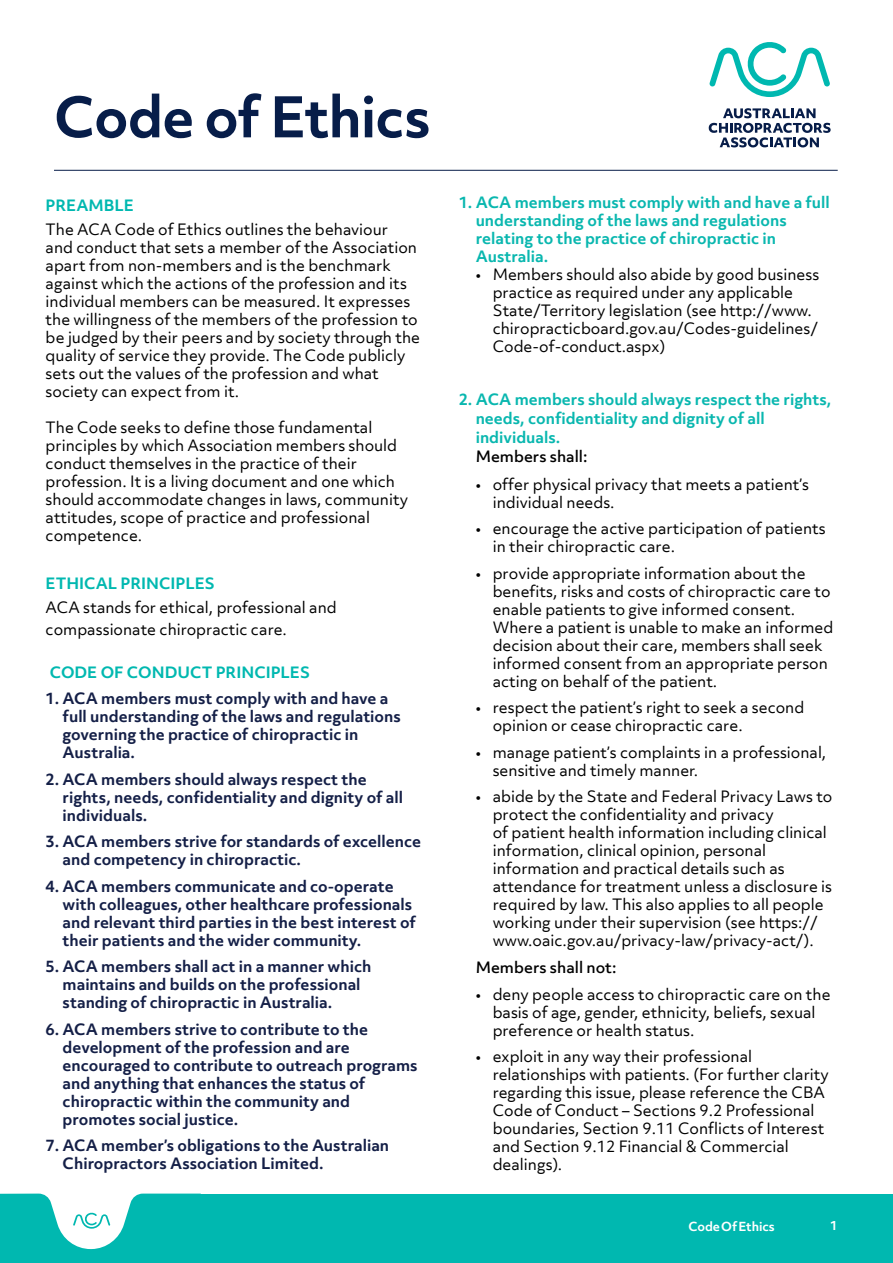
<style>
.page{position:relative;width:893px;height:1263px;background:#fff}
.page>*{position:absolute;margin:0;border:0;box-sizing:border-box;transform-origin:0 0}
.t1{font:700 54px "Objektiv Mk 3";letter-spacing:-.02em;color:#071d49}
.t2{font:15px/18px "Objektiv Mk 3";color:#000}
.t3{font:700 15px/18px "Objektiv Mk 3";color:#141f47}
.t4{font:700 15px/18px "Objektiv Mk 3";color:#09b7af}
.t5{font:700 15px "Objektiv Mk 3";color:#00b8b0}
.t6{font:500 15px "Objektiv Mk 3";color:#000}
.t7{font:700 12px "Objektiv Mk 3";letter-spacing:-.005em;color:#fff}
.s1{font-weight:500;color:#000}
</style>
<div class="page">
<div style="left:188px;top:1193px;width:705px;height:70px;background:#00b8b0"></div>
<svg style="left:0;top:1193px;width:201px;height:70px"></svg>
<svg style="left:709px;top:42px;width:121px;height:55px"></svg>
<svg style="left:709px;top:108px;width:122px;height:39px"></svg>
<hr style="left:54px;top:170px;width:784px;height:1px;background:#071d49">
<p class="t1" style="left:54px;top:79px;width:378px">Code of Ethics</p>
<p class="t5" style="left:46px;top:194px;width:90px">PREAMBLE</p>
<p class="t2" style="left:46px;top:220px;width:376px">The ACA Code of Ethics outlines the behaviour<br>and conduct that sets a member of the Association apart from non-members and is the benchmark against which the actions of the profession and its individual members can be measured. It expresses the willingness of the members of the profession to be judged by their peers and by society through the quality of service they provide. The Code publicly sets out the values of the profession and what society can expect from it.</p>
<p class="t2" style="left:46px;top:418px;width:364px">The Code seeks to define those fundamental principles by which Association members should conduct themselves in the practice of their profession. It is a living document and one which should accommodate changes in laws, community attitudes, scope of practice and professional competence.</p>
<p class="t5" style="left:46px;top:572px;width:171px">ETHICAL PRINCIPLES</p>
<p class="t2" style="left:46px;top:596px;width:293px;line-height:21.6px">ACA stands for ethical, professional and compassionate chiropractic care.</p>
<p class="t5" style="left:50px;top:661px;width:262px">CODE OF CONDUCT PRINCIPLES</p>
<p class="t3" style="left:63px;top:689px;width:340px;text-indent:-17px">1. ACA members must comply with and have a full understanding of the laws and regulations governing the practice of chiropractic in Australia.</p>
<p class="t3" style="left:63px;top:770px;width:342px;text-indent:-17px">2. ACA members should always respect the rights, needs, confidentiality and dignity of all individuals.</p>
<p class="t3" style="left:63px;top:832px;width:360px;text-indent:-17px">3. ACA members strive for standards of excellence and competency in chiropractic.</p>
<p class="t3" style="left:63px;top:877px;width:355px;text-indent:-17px">4. ACA members communicate and co-operate with colleagues, other healthcare professionals and relevant third parties in the best interest of their patients and the wider community.</p>
<p class="t3" style="left:63px;top:957px;width:310px;text-indent:-17px">5. ACA members shall act in a manner which maintains and builds on the professional standing of chiropractic in Australia.</p>
<p class="t3" style="left:63px;top:1020px;width:356px;text-indent:-17px">6. ACA members strive to contribute to the development of the profession and are encouraged to contribute to outreach programs and anything that enhances the status of chiropractic within the community and promotes social justice.</p>
<p class="t3" style="left:63px;top:1136px;width:328px;text-indent:-17px">7. ACA member’s obligations to the Australian<br>Chiropractors Association Limited.</p>
<p class="t4" style="left:476px;top:193px;width:356px;text-indent:-17px">1. ACA members must comply with and have a full understanding of the laws and regulations relating to the practice of chiropractic in Australia.</p>
<p class="t2" style="left:493px;top:265px;width:328px;text-indent:-17px">• Members should also abide by good business practice as required under any applicable State/Territory legislation (see http://www. chiropracticboard.gov.au/Codes-guidelines/ Code-of-conduct.aspx)</p>
<p class="t4" style="left:476px;top:390px;width:357px;line-height:19px;text-indent:-17px">2. ACA members should always respect the rights, needs, confidentiality and dignity of all individuals.<br><span class="s1">Members shall:</span></p>
<p class="t2" style="left:493px;top:475px;width:318px;text-indent:-17px">• offer physical privacy that meets a patient’s individual needs.</p>
<p class="t2" style="left:493px;top:520px;width:334px;text-indent:-17px">• encourage the active participation of patients in their chiropractic care.</p>
<p class="t2" style="left:493px;top:564px;width:342px;text-indent:-17px">• provide appropriate information about the benefits, risks and costs of chiropractic care to enable patients to give informed consent.<br>Where a patient is unable to make an informed decision about their care, members shall seek informed consent from an appropriate person acting on behalf of the patient.</p>
<p class="t2" style="left:493px;top:699px;width:313px;text-indent:-17px">• respect the patient’s right to seek a second opinion or cease chiropractic care.</p>
<p class="t2" style="left:493px;top:743px;width:335px;text-indent:-17px">• manage patient’s complaints in a professional, sensitive and timely manner.</p>
<p class="t2" style="left:493px;top:788px;width:341px;text-indent:-17px">• abide by the State and Federal Privacy Laws to protect the confidentiality and privacy<br>of patient health information including clinical information, clinical opinion, personal information and practical details such as attendance for treatment unless a disclosure is required by law. This also applies to all people working under their supervision (see https:// www.oaic.gov.au/privacy-law/privacy-act/).</p>
<p class="t6" style="left:476px;top:957px;width:142px">Members shall not:</p>
<p class="t2" style="left:493px;top:985px;width:339px;text-indent:-17px">• deny people access to chiropractic care on the basis of age, gender, ethnicity, beliefs, sexual preference or health status.</p>
<p class="t2" style="left:493px;top:1048px;width:338px;text-indent:-17px">• exploit in any way their professional relationships with patients. (For further clarity regarding this issue, please reference the CBA Code of Conduct – Sections 9.2 Professional boundaries, Section 9.11 Conflicts of Interest and Section 9.12 Financial &amp; Commercial dealings).</p>
<p class="t7" style="left:688px;top:1218px;width:88px">Code Of Ethics</p>
<p class="t7" style="left:830px;top:1217px;width:9px">1</p>
</div>
